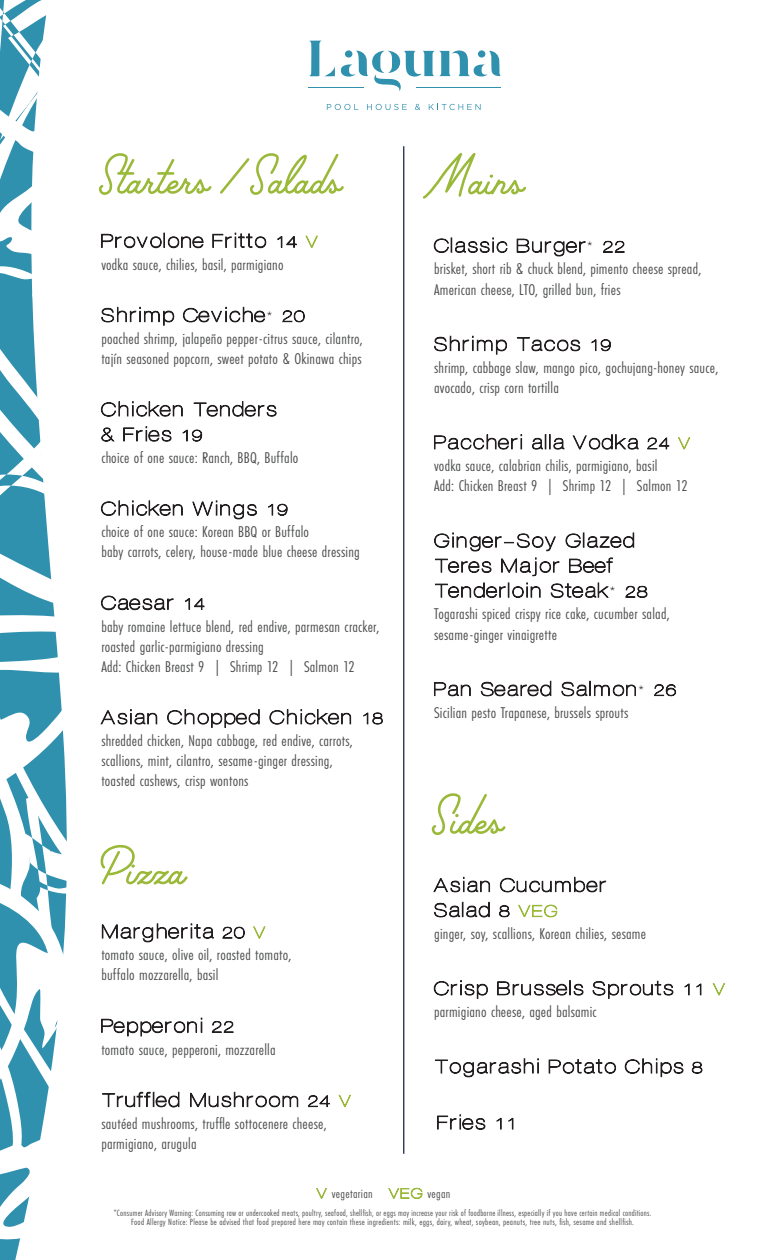
<style>
.page{position:relative;width:765px;height:1260px;background:#fff}
.page>*{position:absolute;margin:0;border:0;box-sizing:border-box;transform-origin:0 0}
.t1{font:51.75px "Palm Canyon Drive";color:#9ab939}
.t2{font:21.5px/25px "DISCO";letter-spacing:-.06em;color:#231f20;scale:.9 1}
.t3{font:16.12px/20.1px "Futura PT Cond";letter-spacing:.015em;color:#4b4c4d;scale:1.05 1}
.t4{font:13.12px "Futura PT Cond";letter-spacing:.025em;color:#4b4c4d;scale:1.05 1}
.t5{font:9.38px/9.4px "Futura PT Cond";letter-spacing:.025em;color:#4b4c4d;text-align:center}
.s1{font-size:18.62px}
.s2{font-size:18.62px;color:#9ab939}
.s3{font-family:"Futura PT Cond";font-size:14.38px}
.s4{font-family:"DISCO";font-size:16.25px;color:#9ab939}
</style>
<div class="page">
<hr style="left:308px;top:87px;width:55px;height:1px;background:#3091af">
<hr style="left:403px;top:146px;width:1px;height:1008px;background:#0f2245">
<svg style="left:0;top:222px;width:32px;height:41px"></svg>
<svg style="left:0;top:0;width:47px;height:222px"></svg>
<svg style="left:0;top:263px;width:67px;height:997px"></svg>
<svg style="left:327px;top:104px;width:31px;height:6px"></svg>
<svg style="left:367px;top:104px;width:40px;height:6px"></svg>
<svg style="left:415px;top:104px;width:5px;height:6px"></svg>
<svg style="left:429px;top:104px;width:52px;height:6px"></svg>
<svg style="left:341px;top:50px;width:160px;height:41px"></svg>
<div style="left:345px;top:50px;width:7px;height:8px;background:#3091af;border-radius:50%"></div>
<div style="left:478px;top:50px;width:7px;height:8px;background:#3091af;border-radius:50%"></div>
<svg style="left:309px;top:41px;width:26px;height:35px"></svg>
<h1 class="t1" style="left:98px;top:144px;width:245px">Starters / Salads</h1>
<p class="t2" style="left:98px;top:228px;width:246px">Provolone Fritto <span class="s1">14</span> <span class="s2">V</span></p>
<p class="t3" style="left:101px;top:254px;width:175px">vodka sauce, chilies, basil, parmigiano</p>
<p class="t2" style="left:98px;top:302px;width:233px">Shrimp Ceviche<span class="s3">*</span> <span class="s1">20</span></p>
<p class="t3" style="left:101px;top:328px;width:251px">poached shrimp, jalapeño pepper-citrus sauce, cilantro, tajín seasoned popcorn, sweet potato &amp; Okinawa chips</p>
<p class="t2" style="left:98px;top:397px;width:200px">Chicken Tenders &amp; Fries <span class="s1">19</span></p>
<p class="t3" style="left:101px;top:448px;width:189px">choice of one sauce: Ranch, BBQ, Buffalo</p>
<p class="t2" style="left:98px;top:496px;width:215px">Chicken Wings <span class="s1">19</span></p>
<p class="t3" style="left:101px;top:522px;width:248px">choice of one sauce: Korean BBQ or Buffalo<br>baby carrots, celery, house-made blue cheese dressing</p>
<p class="t2" style="left:98px;top:590px;width:122px">Caesar <span class="s1">14</span></p>
<p class="t3" style="left:101px;top:616px;width:266px">baby romaine lettuce blend, red endive, parmesan cracker, roasted garlic-parmigiano dressing<br>Add: Chicken Breast 9 | Shrimp 12 | Salmon 12</p>
<p class="t2" style="left:98px;top:704px;width:320px">Asian Chopped Chicken <span class="s1">18</span></p>
<p class="t3" style="left:101px;top:731px;width:241px">shredded chicken, Napa cabbage, red endive, carrots, scallions, mint, cilantro, sesame-ginger dressing, toasted cashews, crisp wontons</p>
<h1 class="t1" style="left:98px;top:835px;width:89px">Pizza</h1>
<p class="t2" style="left:98px;top:919px;width:187px">Margherita <span class="s1">20</span> <span class="s2">V</span></p>
<p class="t3" style="left:101px;top:945px;width:182px">tomato sauce, olive oil, roasted tomato, buffalo mozzarella, basil</p>
<p class="t2" style="left:98px;top:1013px;width:155px">Pepperoni <span class="s1">22</span></p>
<p class="t3" style="left:101px;top:1039px;width:167px">tomato sauce, pepperoni, mozzarella</p>
<p class="t2" style="left:98px;top:1087px;width:282px">Truffled Mushroom <span class="s1">24</span> <span class="s2">V</span></p>
<p class="t3" style="left:101px;top:1113px;width:216px">sautéed mushrooms, truffe sottocenere cheese, parmigiano, arugula</p>
<h1 class="t1" style="left:431px;top:145px;width:95px">Mains</h1>
<p class="t2" style="left:431px;top:233px;width:220px">Classic Burger <span class="s3">*</span> <span class="s1">22</span></p>
<p class="t3" style="left:434px;top:259px;width:256px">brisket, short rib &amp; chuck blend, pimento cheese spread,<br>American cheese, LTO, grilled bun, fries</p>
<p class="t2" style="left:431px;top:331px;width:204px">Shrimp Tacos <span class="s1">19</span></p>
<p class="t3" style="left:434px;top:357px;width:272px">shrimp, cabbage slaw, mango pico, gochujang-honey sauce, avocado, crisp corn tortilla</p>
<p class="t2" style="left:431px;top:429px;width:290px">Paccheri alla Vodka <span class="s1">24</span> <span class="s2">V</span></p>
<p class="t3" style="left:434px;top:456px;width:243px">vodka sauce, calabrian chilis, parmigiano, basil<br>Add: Chicken Breast 9 | Shrimp 12 | Salmon 12</p>
<p class="t2" style="left:431px;top:528px;width:245px">Ginger-Soy Glazed<br>Teres Major Beef<br>Tenderloin Steak <span class="s3">*</span> <span class="s1">28</span></p>
<p class="t3" style="left:434px;top:604px;width:226px">Togarashi spiced crispy rice cake, cucumber salad, sesame-ginger vinaigrette</p>
<p class="t2" style="left:431px;top:676px;width:276px">Pan Seared Salmon <span class="s3">*</span> <span class="s1">26</span></p>
<p class="t3" style="left:434px;top:702px;width:186px">Sicilian pesto Trapanese, brussels sprouts</p>
<h1 class="t1" style="left:431px;top:784px;width:74px">Sides</h1>
<p class="t2" style="left:431px;top:872px;width:196px">Asian Cucumber<br>Salad <span class="s1">8</span> <span class="s2">VEG</span></p>
<p class="t3" style="left:434px;top:923px;width:203px">ginger, soy, scallions, Korean chilies, sesame</p>
<p class="t2" style="left:431px;top:975px;width:328px">Crisp Brussels Sprouts <span class="s1">11</span> <span class="s2">V</span></p>
<p class="t3" style="left:434px;top:1002px;width:156px">parmigiano cheese, aged balsamic</p>
<p class="t2" style="left:431px;top:1054px;width:306px">Togarashi Potato Chips <span class="s1">8</span></p>
<p class="t2" style="left:435px;top:1110px;width:95px">Fries <span class="s1">11</span></p>
<p class="t4" style="left:315px;top:1186px;width:131px"><span class="s4">V</span> vegetarian <span class="s4">VEG</span> vegan</p>
<p class="t5" style="left:114px;top:1208px;width:539px">*Consumer Advisory Warning: Consuming raw or undercooked meats, poultry, seafood, shellfsh, or eggs may increase your risk of foodborne illness, especially if you have certain medical conditions.<br>Food Allergy Notice: Please be advised that food prepared here may contain these ingredients: milk, eggs, dairy, wheat, soybean, peanuts, tree nuts, fsh, sesame and shellfsh.</p>
</div>
